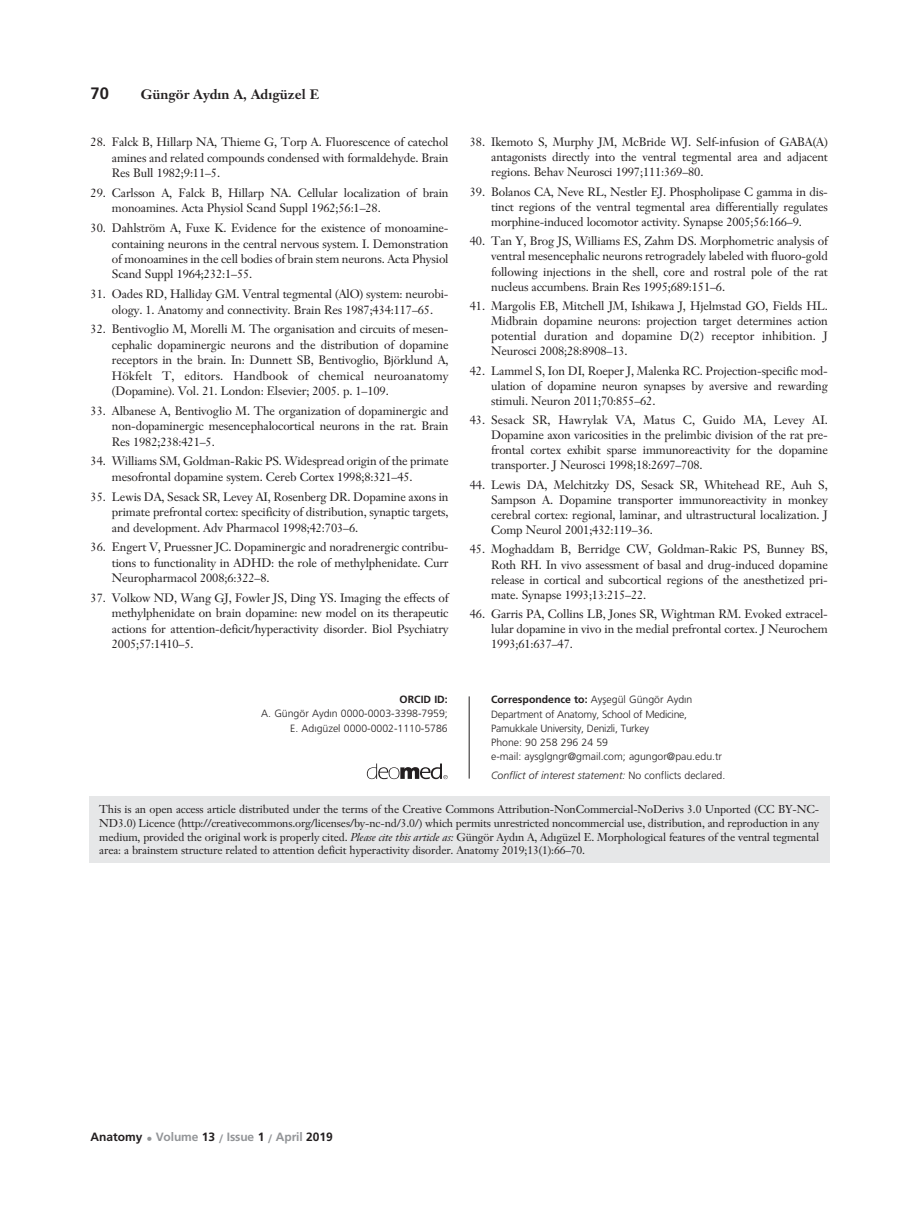
<style>
.page{position:relative;width:919px;height:1217px;background:#fff}
.page>*{position:absolute;margin:0;border:0;box-sizing:border-box;transform-origin:0 0}
.t1{font:700 16.5px "Frutiger";color:#231f20}
.t2{font:700 13.5px "Janson Text";color:#231f20}
.t3{font:12px/15.1px "Janson Text";letter-spacing:-.015em;color:#231f20;text-align:justify}
.t4{font:700 12px "Frutiger";letter-spacing:-.01em;color:#939598}
.t5{font:11.25px/13.8px "Janson Text";letter-spacing:-.015em;color:#231f20;text-align:justify}
.t6{font:300 10.5px/14.2px "Frutiger";letter-spacing:-.02em;color:#231f20}
.t7{font:300 10.5px/14.2px "Frutiger";color:#231f20;text-align:right}
.t8{font:italic 300 10.5px "Frutiger";color:#231f20}
.t9{font:700 10.5px "Frutiger";color:#231f20}
.s1{font-weight:700}
.s2{font-style:normal}
.s3{font-style:italic}
.s4{color:#231f20}
</style>
<div class="page">
<hr style="left:469px;top:696px;width:1px;height:82px;background:#231f20">
<div style="left:89px;top:796px;width:740px;height:67px;background:#e6e7e8"></div>
<svg style="left:367px;top:763px;width:80px;height:16px"></svg>
<h1 class="t1" style="left:91px;top:87px;width:20px">70</h1>
<p class="t2" style="left:141px;top:89px;width:180px">Güngör Ayd›n A, Ad›güzel E</p>
<p class="t3" style="left:112px;top:136px;width:338px;text-indent:-21px">28. Falck B, Hillarp NA, Thieme G, Torp A. Fluorescence of catechol amines and related compounds condensed with formaldehyde. Brain Res Bull 1982;9:11–5.</p>
<p class="t3" style="left:112px;top:186px;width:338px;text-indent:-21px">29. Carlsson A, Falck B, Hillarp NA. Cellular localization of brain monoamines. Acta Physiol Scand Suppl 1962;56:1–28.</p>
<p class="t3" style="left:112px;top:221px;width:338px;text-indent:-21px">30. Dahlström A, Fuxe K. Evidence for the existence of monoamine&shy;containing neurons in the central nervous system. I. Demonstration of monoamines in the cell bodies of brain stem neurons. Acta Physiol Scand Suppl 1964;232:1–55.</p>
<p class="t3" style="left:91px;top:287px;width:359px;text-align:center">31. Oades RD, Halliday GM. Ventral tegmental (AlO) system: neurobi&shy;ology. 1. Anatomy and connectivity. Brain Res 1987;434:117–65.</p>
<p class="t3" style="left:112px;top:322px;width:338px;text-indent:-21px">32. Bentivoglio M, Morelli M. The organisation and circuits of mesen&shy;cephalic dopaminergic neurons and the distribution of dopamine receptors in the brain. In: Dunnett SB, Bentivoglio, Björklund A, Hökfelt T, editors. Handbook of chemical neuroanatomy (Dopamine). Vol. 21. London: Elsevier; 2005. p. 1–109.</p>
<p class="t3" style="left:112px;top:404px;width:338px;text-indent:-21px">33. Albanese A, Bentivoglio M. The organization of dopaminergic and non-dopaminergic mesencephalocortical neurons in the rat. Brain Res 1982;238:421–5.</p>
<p class="t3" style="left:112px;top:455px;width:338px;text-indent:-21px">34. Williams SM, Goldman-Rakic PS. Widespread origin of the primate mesofrontal dopamine system. Cereb Cortex 1998;8:321–45.</p>
<p class="t3" style="left:112px;top:490px;width:338px;text-indent:-21px">35. Lewis DA, Sesack SR, Levey AI, Rosenberg DR. Dopamine axons in primate prefrontal cortex: specificity of distribution, synaptic targets, and development. Adv Pharmacol 1998;42:703–6.</p>
<p class="t3" style="left:112px;top:540px;width:338px;text-indent:-21px">36. Engert V, Pruessner JC. Dopaminergic and noradrenergic contribu&shy;tions to functionality in ADHD: the role of methylphenidate. Curr Neuropharmacol 2008;6:322–8.</p>
<p class="t3" style="left:112px;top:591px;width:338px;text-indent:-21px">37. Volkow ND, Wang GJ, Fowler JS, Ding YS. Imaging the effects of methylphenidate on brain dopamine: new model on its therapeutic actions for attention-deficit/hyperactivity disorder. Biol Psychiatry 2005;57:1410–5.</p>
<p class="t3" style="left:491px;top:136px;width:338px;text-indent:-21px">38. Ikemoto S, Murphy JM, McBride WJ. Self-infusion of GABA(A) antagonists directly into the ventral tegmental area and adjacent regions. Behav Neurosci 1997;111:369–80.</p>
<p class="t3" style="left:491px;top:185px;width:338px;text-indent:-21px">39. Bolanos CA, Neve RL, Nestler EJ. Phospholipase C gamma in dis&shy;tinct regions of the ventral tegmental area differentially regulates morphine-induced locomotor activity. Synapse 2005;56:166–9.</p>
<p class="t3" style="left:491px;top:235px;width:338px;text-indent:-21px">40. Tan Y, Brog JS, Williams ES, Zahm DS. Morphometric analysis of ventral mesencephalic neurons retrogradely labeled with fluoro-gold following injections in the shell, core and rostral pole of the rat nucleus accumbens. Brain Res 1995;689:151–6.</p>
<p class="t3" style="left:491px;top:299px;width:338px;text-indent:-21px">41. Margolis EB, Mitchell JM, Ishikawa J, Hjelmstad GO, Fields HL.<br>Midbrain dopamine neurons: projection target determines action potential duration and dopamine D(2) receptor inhibition. J Neurosci 2008;28:8908–13.</p>
<p class="t3" style="left:491px;top:364px;width:338px;text-indent:-21px">42. Lammel S, Ion DI, Roeper J, Malenka RC. Projection-specific mod&shy;ulation of dopamine neuron synapses by aversive and rewarding stimuli. Neuron 2011;70:855–62.</p>
<p class="t3" style="left:491px;top:413px;width:338px;text-indent:-21px">43. Sesack SR, Hawrylak VA, Matus C, Guido MA, Levey AI.<br>Dopamine axon varicosities in the prelimbic division of the rat pre&shy;frontal cortex exhibit sparse immunoreactivity for the dopamine transporter. J Neurosci 1998;18:2697–708.</p>
<p class="t3" style="left:491px;top:478px;width:338px;text-indent:-21px">44. Lewis DA, Melchitzky DS, Sesack SR, Whitehead RE, Auh S, Sampson A. Dopamine transporter immunoreactivity in monkey cerebral cortex: regional, laminar, and ultrastructural localization. J Comp Neurol 2001;432:119–36.</p>
<p class="t3" style="left:491px;top:543px;width:338px;text-indent:-21px">45. Moghaddam B, Berridge CW, Goldman-Rakic PS, Bunney BS, Roth RH. In vivo assessment of basal and drug-induced dopamine release in cortical and subcortical regions of the anesthetized pri&shy;mate. Synapse 1993;13:215–22.</p>
<p class="t3" style="left:491px;top:607px;width:338px;text-indent:-21px">46. Garris PA, Collins LB, Jones SR, Wightman RM. Evoked extracel&shy;lular dopamine in vivo in the medial prefrontal cortex. J Neurochem 1993;61:637–47.</p>
<p class="t6" style="left:491px;top:693px;width:232px"><span class="s1">Correspondence to:</span> Ayflegül Güngör Ayd›n Department of Anatomy, School of Medicine, Pamukkale University, Denizli, Turkey<br>Phone: 90 258 296 24 59<br>e-mail: aysglgngr@gmail.com; agungor@pau.edu.tr</p>
<p class="t8" style="left:491px;top:770px;width:236px">Conflict of interest statement: <span class="s2">No conflicts declared.</span></p>
<p class="t5" style="left:99px;top:803px;width:721px">This is an open access article distributed under the terms of the Creative Commons Attribution-NonCommercial-NoDerivs 3.0 Unported (CC BY-NC-ND3.0) Licence (http://creativecommons.org/licenses/by-nc-nd/3.0/) which permits unrestricted noncommercial use, distribution, and reproduction in any medium, provided the original work is properly cited. <span class="s3">Please cite this article as:</span> Güngör Ayd›n A, Ad›güzel E. Morphological features of the ventral tegmental area: a brainstem structure related to attention deficit hyperactivity disorder. Anatomy 2019;13(1):66–70.</p>
<p class="t9" style="left:399px;top:695px;width:50px">ORCID ID:</p>
<p class="t7" style="left:261px;top:707px;width:188px">A. Güngör Ayd›n 0000-0003-3398-7959;<br>E. Ad›güzel 0000-0002-1110-5786</p>
<p class="t4" style="left:91px;top:1132px;width:244px"><span class="s4">Anatomy</span> • Volume <span class="s4">13</span> / Issue <span class="s4">1</span> / April <span class="s4">2019</span></p>
</div>
